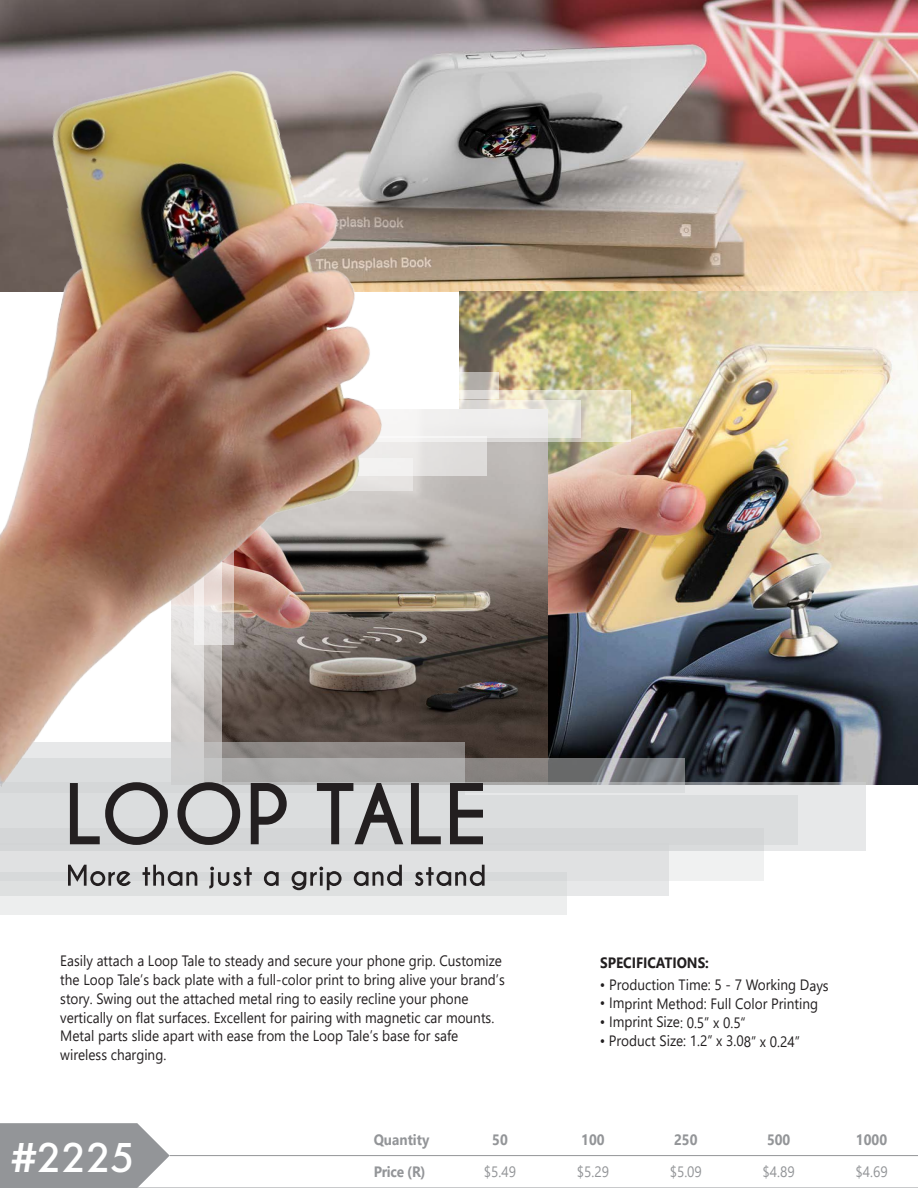
<style>
.page{position:relative;width:918px;height:1188px;background:#fff}
.page>*{position:absolute;margin:0;border:0;box-sizing:border-box;transform-origin:0 0}
.t1{font:500 43.5px "Futura PT";color:#fff}
.t2{font:15px/18.8px "Segoe UI";color:#231f20;scale:.9 1}
.t3{font:15px "Segoe UI";letter-spacing:-.005em;color:#211e1f;scale:.9 1}
.t4{font:700 15px "Segoe UI";color:#939598;scale:.9 1}
.t5{font:15px "Segoe UI";color:#939598;scale:.9 1}
.t6{font:700 15px "Segoe UI";letter-spacing:-.01em;color:#211e1f;scale:.9 1}
</style>
<div class="page">
<img style="left:0;top:0;width:918px;height:292px">
<img style="left:459px;top:292px;width:459px;height:492px">
<img style="left:407px;top:464px;width:140px;height:294px">
<svg style="left:459px;top:390px;width:171px;height:52px;background:#e2ddc3"></svg>
<svg style="left:487px;top:437px;width:69px;height:27px;background:#c0bdb6"></svg>
<svg style="left:407px;top:437px;width:80px;height:39px;background:#e3e1e0"></svg>
<svg style="left:459px;top:372px;width:39px;height:26px"></svg>
<svg style="left:407px;top:400px;width:174px;height:37px;fill:#efeeec"></svg>
<div style="left:0;top:782px;width:866px;height:68px;background:#e7e8e9"></div>
<div style="left:0;top:872px;width:567px;height:43px;background:#edeeee"></div>
<svg style="left:669px;top:845px;width:95px;height:36px;fill:#f0f1f1"></svg>
<div style="left:0;top:742px;width:464px;height:53px;background:#8a8482"></div>
<div style="left:0;top:843px;width:669px;height:53px;background:#e0e1e2"></div>
<svg style="left:407px;top:758px;width:277px;height:35px"></svg>
<div style="left:0;top:795px;width:798px;height:50px;background:#dbddde"></div>
<img style="left:0;top:24px;width:407px;height:785px">
<svg style="left:70px;top:782px;width:98px;height:63px"></svg>
<svg style="left:177px;top:782px;width:63px;height:63px"></svg>
<svg style="left:251px;top:783px;width:36px;height:61px"></svg>
<svg style="left:317px;top:783px;width:86px;height:61px"></svg>
<svg style="left:411px;top:783px;width:30px;height:61px"></svg>
<svg style="left:450px;top:783px;width:33px;height:61px"></svg>
<svg style="left:68px;top:865px;width:63px;height:21px"></svg>
<svg style="left:143px;top:865px;width:54px;height:21px"></svg>
<svg style="left:209px;top:867px;width:43px;height:22px"></svg>
<svg style="left:264px;top:871px;width:15px;height:15px"></svg>
<svg style="left:292px;top:867px;width:50px;height:23px"></svg>
<svg style="left:354px;top:865px;width:48px;height:21px"></svg>
<svg style="left:415px;top:865px;width:70px;height:21px"></svg>
<hr style="left:170px;top:1155px;width:748px;height:1px;background:#939598">
<svg style="left:0;top:1123px;width:170px;height:65px;background:#9d9ea1"></svg>
<hr style="left:137px;top:1187px;width:781px;height:1px;background:#939598">
<p class="t2" style="left:60px;top:950px;width:495px">Easily attach a Loop Tale to steady and secure your phone grip. Customize the Loop Tale’s back plate with a full-color print to bring alive your brand’s story. Swing out the attached metal ring to easily recline your phone vertically on flat surfaces. Excellent for pairing with magnetic car mounts.<br>Metal parts slide apart with ease from the Loop Tale’s base for safe wireless charging.</p>
<p class="t6" style="left:600px;top:949px;width:123px">SPECIFICATIONS:</p>
<p class="t3" style="left:600px;top:971px;width:256px">• Production Time: 5 - 7 Working Days</p>
<p class="t3" style="left:600px;top:989px;width:244px">• Imprint Method: Full Color Printing</p>
<p class="t3" style="left:600px;top:1008px;width:164px">• Imprint Size: 0.5” x 0.5“</p>
<p class="t3" style="left:600px;top:1027px;width:224px">• Product Size: 1.2” x 3.08” x 0.24”</p>
<h1 class="t1" style="left:11px;top:1131px;width:125px">#2225</h1>
<p class="t4" style="left:374px;top:1126px;width:63px">Quantity</p>
<p class="t4" style="left:374px;top:1157px;width:59px">Price (R)</p>
<p class="t4" style="left:492px;top:1126px;width:19px">50</p>
<p class="t5" style="left:484px;top:1158px;width:37px">$5.49</p>
<p class="t4" style="left:581px;top:1126px;width:28px">100</p>
<p class="t5" style="left:577px;top:1158px;width:37px">$5.29</p>
<p class="t4" style="left:674px;top:1126px;width:28px">250</p>
<p class="t5" style="left:670px;top:1158px;width:37px">$5.09</p>
<p class="t4" style="left:767px;top:1126px;width:28px">500</p>
<p class="t5" style="left:763px;top:1158px;width:37px">$4.89</p>
<p class="t4" style="left:856px;top:1126px;width:36px">1000</p>
<p class="t5" style="left:855px;top:1158px;width:37px">$4.69</p>
</div>
